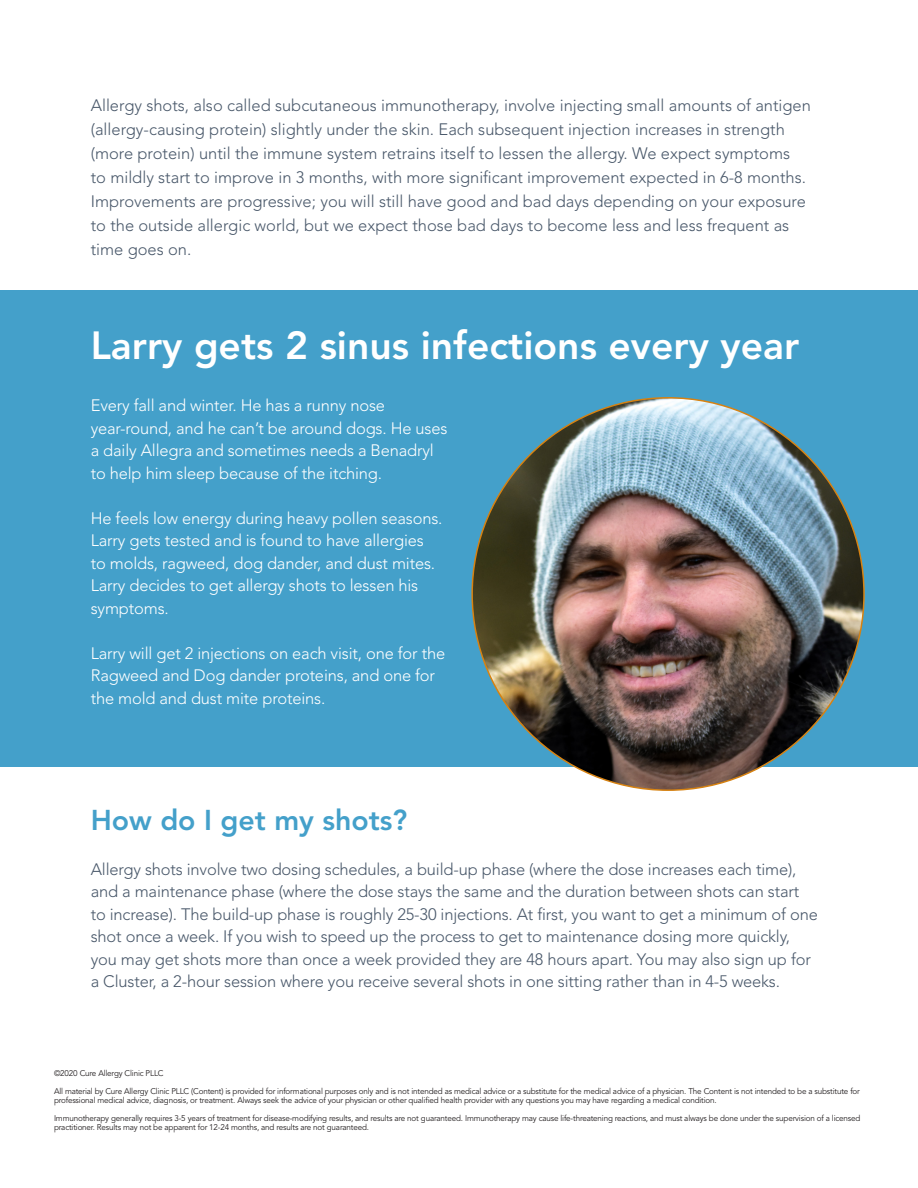
<style>
.page{position:relative;width:918px;height:1188px;background:#fff}
.page>*{position:absolute;margin:0;border:0;box-sizing:border-box;transform-origin:0 0}
.t1{font:800 39px "Avenir LT Std";color:#fff}
.t2{font:800 28.5px "Avenir LT Std";color:#44a0ca}
.t3{font:300 16.5px/24px "Avenir LT Std";color:#49586a}
.t4{font:300 16.5px/22.5px "Avenir LT Std";letter-spacing:-.01em;color:#fff}
.t5{font:8.25px/9px "Avenir LT Std";letter-spacing:-.02em;color:#231f20}
</style>
<div class="page">
<div style="left:0;top:290px;width:918px;height:477px;background:#44a0ca"></div>
<img style="left:472px;top:398px;width:392px;height:392px;border-radius:196px">
<p class="t3" style="left:91px;top:94px;width:722px">Allergy shots, also called subcutaneous immunotherapy, involve injecting small amounts of antigen (allergy-causing protein) slightly under the skin. Each subsequent injection increases in strength (more protein) until the immune system retrains itself to lessen the allergy. We expect symptoms<br>to mildly start to improve in 3 months, with more significant improvement expected in 6-8 months.<br>Improvements are progressive; you will still have good and bad days depending on your exposure to the outside allergic world, but we expect those bad days to become less and less frequent as time goes on.</p>
<p class="t1" style="left:91px;top:322px;width:710px">Larry gets 2 sinus infections every year</p>
<p class="t4" style="left:91px;top:395px;width:358px">Every fall and winter. He has a runny nose year-round, and he can’t be around dogs. He uses a daily Allegra and sometimes needs a Benadryl to help him sleep because of the itching.</p>
<p class="t4" style="left:91px;top:507px;width:353px">He feels low energy during heavy pollen seasons.<br>Larry gets tested and is found to have allergies to molds, ragweed, dog dander, and dust mites.<br>Larry decides to get allergy shots to lessen his symptoms.</p>
<p class="t4" style="left:91px;top:642px;width:356px">Larry will get 2 injections on each visit, one for the<br>Ragweed and Dog dander proteins, and one for the mold and dust mite proteins.</p>
<p class="t2" style="left:91px;top:803px;width:318px">How do I get my shots?</p>
<p class="t3" style="left:91px;top:858px;width:729px;line-height:22.5px">Allergy shots involve two dosing schedules, a build-up phase (where the dose increases each time), and a maintenance phase (where the dose stays the same and the duration between shots can start to increase). The build-up phase is roughly 25-30 injections. At first, you want to get a minimum of one shot once a week. If you wish to speed up the process to get to maintenance dosing more quickly, you may get shots more than once a week provided they are 48 hours apart. You may also sign up for a Cluster, a 2-hour session where you receive several shots in one sitting rather than in 4-5 weeks.</p>
<p class="t5" style="left:54px;top:1069px;width:111px">©2020 Cure Allergy Clinic PLLC</p>
<p class="t5" style="left:54px;top:1087px;width:807px">All material by Cure Allergy Clinic PLLC (Content) is provided for informational purposes only and is not intended as medical advice or a substitute for the medical advice of a physician. The Content is not intended to be a substitute for professional medical advice, diagnosis, or treatment. Always seek the advice of your physician or other qualified health provider with any questions you may have regarding a medical condition.</p>
<p class="t5" style="left:54px;top:1114px;width:808px">Immunotherapy generally requires 3-5 years of treatment for disease-modifying results, and results are not guaranteed. Immunotherapy may cause life-threatening reactions, and must always be done under the supervision of a licensed practitioner. Results may not be apparent for 12-24 months, and results are not guaranteed.</p>
</div>
